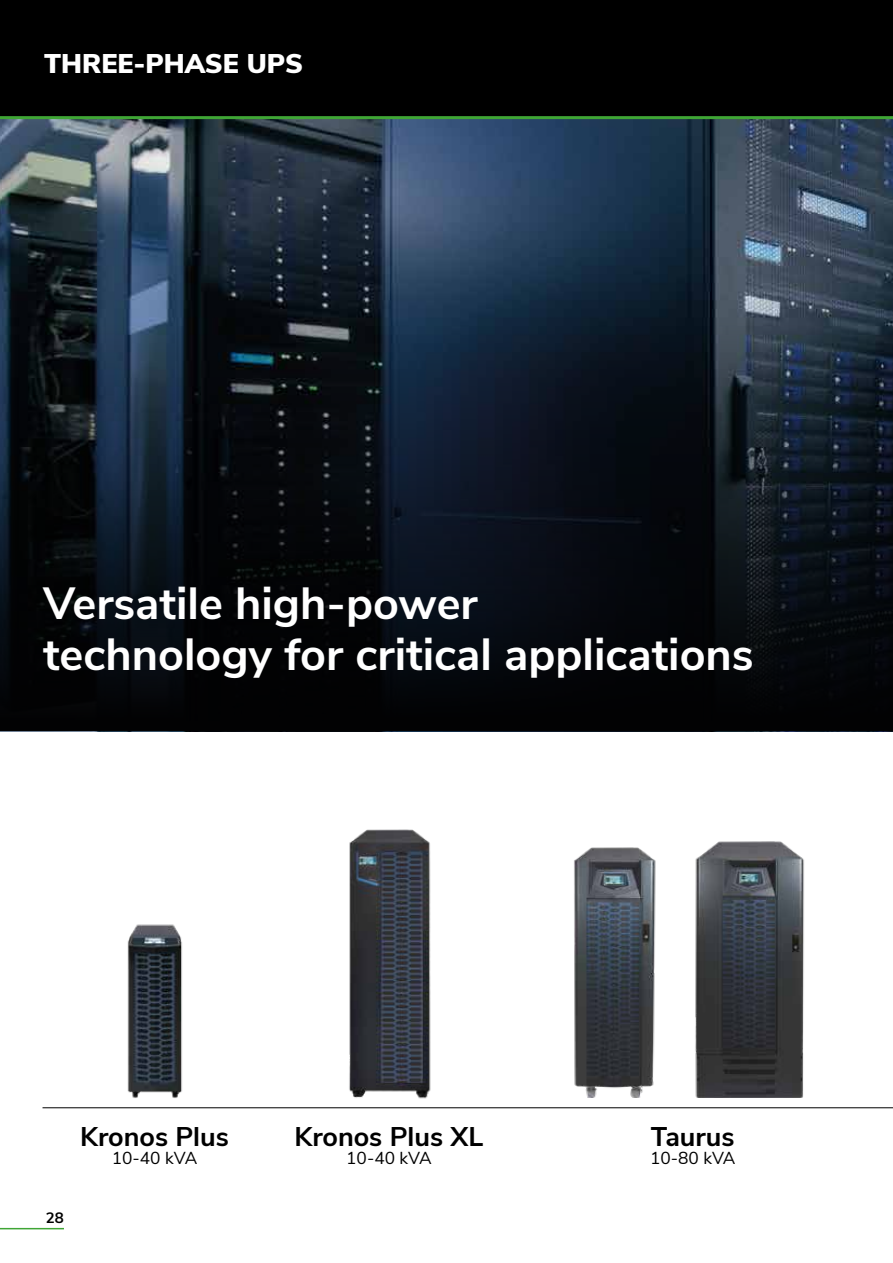
<style>
.page{position:relative;width:893px;height:1263px;background:#fff}
.page>*{position:absolute;margin:0;border:0;box-sizing:border-box;transform-origin:0 0}
.t1{font:700 45px/51px "Nunito Sans";color:#fff}
.t2{font:700 27px "Nunito Sans";color:#000}
.t3{font:900 27px "Nunito Sans";color:#fff}
.t4{font:17.25px "Nunito Sans";color:#000}
.t5{font:700 15px "Nunito Sans";color:#000}
</style>
<div class="page">
<img style="left:695px;top:841px;width:109px;height:256px">
<img style="left:574px;top:847px;width:82px;height:250px">
<img style="left:349px;top:829px;width:82px;height:270px">
<img style="left:127px;top:924px;width:55px;height:174px">
<hr style="left:43px;top:1107px;width:850px;height:1px;background:#000">
<svg style="left:0;top:119px;width:893px;height:612px;background:#15202b"></svg>
<div style="left:0;top:0;width:893px;height:118px;background:#000"></div>
<hr style="left:0;top:116px;width:893px;height:3px;background:#3fa535">
<hr style="left:0;top:1228px;width:64px;height:1px;background:#3fa535">
<p class="t3" style="left:44px;top:44px;width:260px">THREE-PHASE UPS</p>
<p class="t1" style="left:43px;top:575px;width:712px">Versatile high-power<br>technology for critical applications</p>
<p class="t2" style="left:80px;top:1116px;width:150px">Kronos Plus</p>
<p class="t4" style="left:112px;top:1145px;width:87px">10-40 kVA</p>
<p class="t5" style="left:46px;top:1206px;width:20px">28</p>
<p class="t2" style="left:295px;top:1116px;width:190px">Kronos Plus XL</p>
<p class="t4" style="left:346px;top:1145px;width:87px">10-40 kVA</p>
<p class="t2" style="left:651px;top:1116px;width:85px">Taurus</p>
<p class="t4" style="left:650px;top:1145px;width:87px">10-80 kVA</p>
</div>
